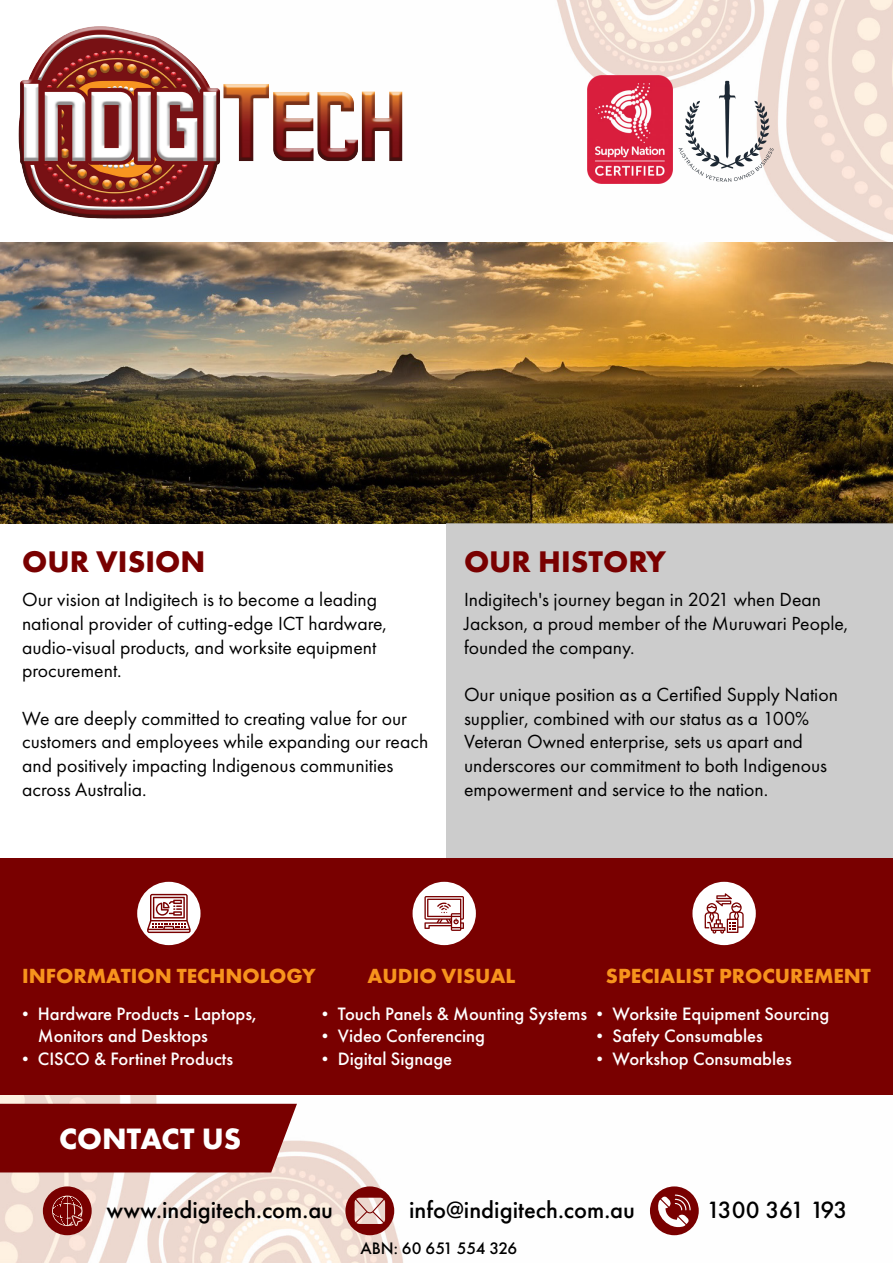
<style>
.page{position:relative;width:893px;height:1263px;background:#fff}
.page>*{position:absolute;margin:0;border:0;box-sizing:border-box;transform-origin:0 0}
.t1{font:700 31.05px "Futura PT";color:#790000}
.t2{font:700 30.6px "Futura PT";color:#fff}
.t3{font:500 24.45px "Futura PT";color:#000}
.t4{font:500 24.45px "Futura PT";letter-spacing:-.035em;color:#000}
.t5{font:700 21.3px "Futura PT";color:#f7941d}
.t6{font:19.65px/23.7px "Futura PT";color:#000}
.t7{font:500 18.6px/22.4px "Futura PT";color:#fff}
.t8{font:500 17.25px "Futura PT";letter-spacing:-.025em;color:#000}
.s1{font-family:"Times New Roman";font-weight:400}
</style>
<div class="page">
<img style="left:421px;top:0;width:472px;height:243px">
<img style="left:0;top:1095px;width:678px;height:168px">
<img style="left:0;top:26px;width:421px;height:217px">
<img style="left:0;top:243px;width:893px;height:280px">
<img style="left:587px;top:75px;width:193px;height:108px">
<div style="left:446px;top:523px;width:447px;height:335px;background:#ccc"></div>
<div style="left:0;top:858px;width:893px;height:237px;background:#790000"></div>
<div style="left:0;top:1104px;width:297px;height:68px;background:#790000"></div>
<div style="left:413px;top:882px;width:63px;height:63px;background:#fff;border-radius:50%"></div>
<svg style="left:424px;top:896px;width:40px;height:35px"></svg>
<div style="left:692px;top:882px;width:64px;height:63px;background:#fff;border-radius:50%"></div>
<svg style="left:705px;top:893px;width:39px;height:40px"></svg>
<div style="left:137px;top:882px;width:64px;height:63px;background:#fff;border-radius:50%"></div>
<svg style="left:147px;top:894px;width:44px;height:39px"></svg>
<svg style="left:345px;top:1186px;width:49px;height:49px;background:#b67470"></svg>
<svg style="left:43px;top:1186px;width:49px;height:49px;background:#9c423f"></svg>
<svg style="left:650px;top:1186px;width:49px;height:49px"></svg>
<h1 class="t1" style="left:22px;top:541px;width:185px">OUR VISION</h1>
<p class="t6" style="left:22px;top:588px;width:366px">Our vision at Indigitech is to become a leading national provider of cutting-edge ICT hardware, audio-visual products, and worksite equipment procurement.</p>
<p class="t6" style="left:22px;top:706px;width:408px">We are deeply committed to creating value for our customers and employees while expanding our reach and positively impacting Indigenous communities across Australia.</p>
<h1 class="t1" style="left:464px;top:541px;width:204px">OUR HISTORY</h1>
<p class="t6" style="left:464px;top:588px;width:386px">Indigitech's journey began in 2021 when Dean<br>Jackson, a proud member of the Muruwari People, founded the company.</p>
<p class="t6" style="left:464px;top:682px;width:375px">Our unique position as a Certified Supply Nation supplier, combined with our status as a 100% Veteran Owned enterprise, sets us apart and underscores our commitment to both Indigenous empowerment and service to the nation.</p>
<p class="t5" style="left:22px;top:962px;width:295px">INFORMATION TECHNOLOGY</p>
<p class="t5" style="left:367px;top:962px;width:150px">AUDIO VISUAL</p>
<p class="t5" style="left:606px;top:962px;width:267px">SPECIALIST PROCUREMENT</p>
<p class="t7" style="left:38px;top:1002px;width:220px;text-indent:-16px"><span class="s1">•</span> Hardware Products - Laptops,<br>Monitors and Desktops</p>
<p class="t7" style="left:22px;top:1047px;width:213px"><span class="s1">•</span> CISCO &amp; Fortinet Products</p>
<h2 class="t2" style="left:59px;top:1119px;width:184px">CONTACT US</h2>
<p class="t7" style="left:322px;top:1002px;width:267px"><span class="s1">•</span> Touch Panels &amp; Mounting Systems</p>
<p class="t7" style="left:322px;top:1025px;width:165px"><span class="s1">•</span> Video Conferencing</p>
<p class="t7" style="left:322px;top:1047px;width:132px"><span class="s1">•</span> Digital Signage</p>
<p class="t7" style="left:597px;top:1002px;width:234px"><span class="s1">•</span> Worksite Equipment Sourcing</p>
<p class="t7" style="left:597px;top:1025px;width:168px"><span class="s1">•</span> Safety Consumables</p>
<p class="t7" style="left:597px;top:1047px;width:197px"><span class="s1">•</span> Workshop Consumables</p>
<p class="t3" style="left:107px;top:1195px;width:228px">www.indigitech.com.au</p>
<p class="t3" style="left:409px;top:1195px;width:227px">info@indigitech.com.au</p>
<p class="t4" style="left:706px;top:1195px;width:143px">1300 361 193</p>
<p class="t8" style="left:360px;top:1238px;width:158px">ABN: 60 651 554 326</p>
</div>
